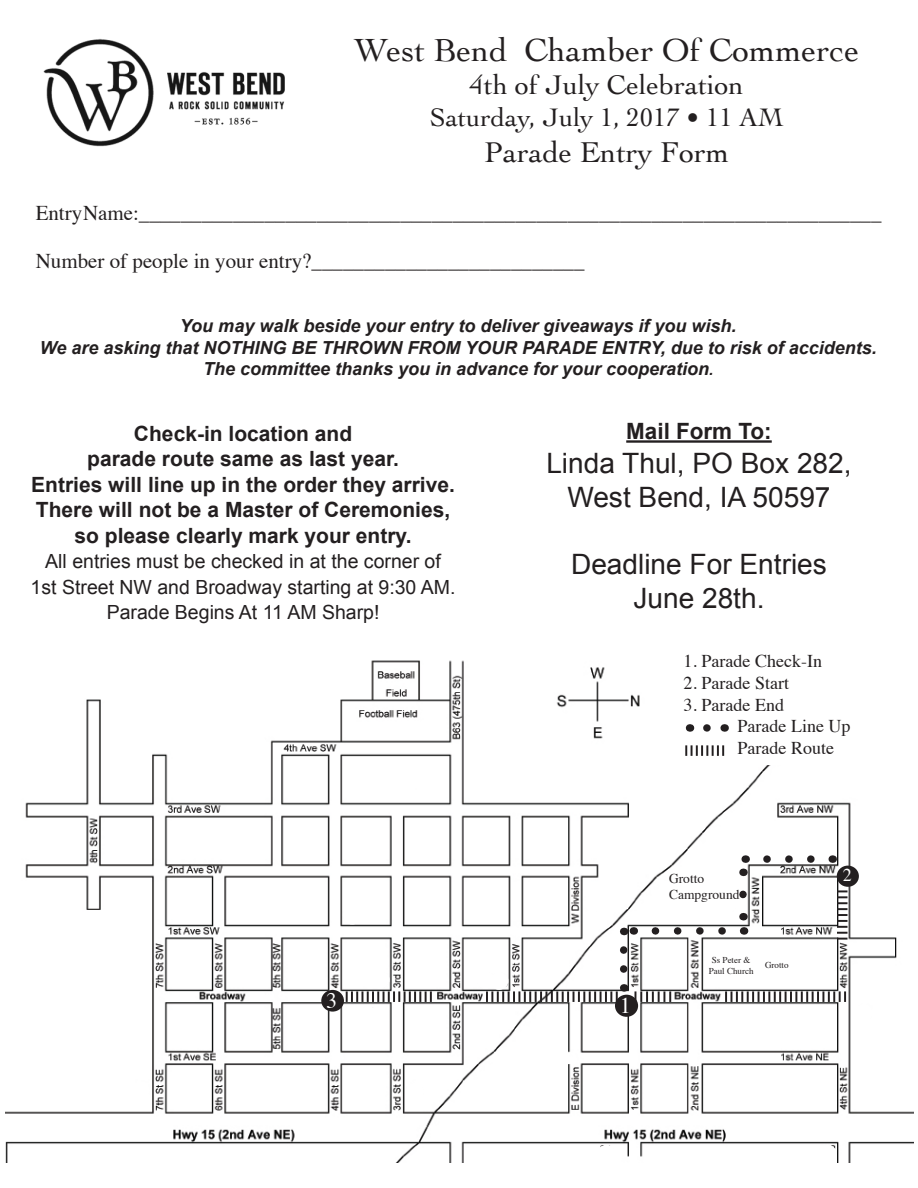
<style>
.page{position:relative;width:918px;height:1188px;background:#fff}
.page>*{position:absolute;margin:0;border:0;box-sizing:border-box;transform-origin:0 0}
.t1{font:33.6px "Cochin";color:#231f20}
.t2{font:30px "Cochin";color:#231f20}
.t3{font:28.35px "Cochin";color:#231f20}
.t4{font:28.05px "Arial";color:#231f20}
.t5{font:26.55px "Cochin";color:#231f20}
.t6{font:700 22.5px "Arial";color:#231f20}
.t7{font:22.35px "Times";color:#fff}
.t8{font:21.9px "Times";color:#fff}
.t9{font:700 21px "Arial";color:#231f20}
.t10{font:21px "Times";color:#231f20}
.t11{font:19.5px "Arial";color:#231f20}
.t12{font:italic 700 18px "Arial";color:#231f20}
.t13{font:18px "Times";color:#231f20}
.t14{font:18px "Times";color:#fff}
.t15{font:13.5px "Times";color:#231f20}
.t16{font:9px/10.8px "Times";color:#231f20;text-align:center}
.s1{font-size:15px}
</style>
<div class="page">
<hr style="left:626px;top:440px;width:146px;height:3px;background:#231f20">
<img style="left:43px;top:39px;width:111px;height:108px">
<img style="left:167px;top:72px;width:118px;height:53px">
<img style="left:5px;top:660px;width:909px;height:503px">
<div style="left:705px;top:956px;width:52px;height:27px;background:#fff"></div>
<div style="left:765px;top:950px;width:67px;height:30px;background:#fff"></div>
<div style="left:343px;top:907px;width:19px;height:17px;background:#fff;border-radius:50%"></div>
<div style="left:360px;top:971px;width:19px;height:18px;background:#fff;border-radius:50%"></div>
<div style="left:371px;top:971px;width:19px;height:18px;background:#fff;border-radius:50%"></div>
<div style="left:359px;top:1006px;width:19px;height:18px;background:#fff;border-radius:50%"></div>
<div style="left:131px;top:1081px;width:19px;height:18px;background:#fff;border-radius:50%"></div>
<div style="left:476px;top:971px;width:19px;height:18px;background:#fff;border-radius:50%"></div>
<div style="left:490px;top:972px;width:18px;height:18px;background:#fff;border-radius:50%"></div>
<div style="left:406px;top:1083px;width:18px;height:18px;background:#fff;border-radius:50%"></div>
<div style="left:584px;top:895px;width:19px;height:18px;background:#fff;border-radius:50%"></div>
<div style="left:718px;top:896px;width:19px;height:18px;background:#fff;border-radius:50%"></div>
<div style="left:854px;top:1004px;width:19px;height:18px;background:#fff;border-radius:50%"></div>
<div style="left:402px;top:772px;width:19px;height:18px;background:#fff;border-radius:50%"></div>
<div style="left:343px;top:758px;width:19px;height:18px;background:#fff;border-radius:50%"></div>
<div style="left:597px;top:1145px;width:19px;height:18px;background:#fff;border-radius:50%"></div>
<div style="left:818px;top:1145px;width:19px;height:18px;background:#fff;border-radius:50%"></div>
<div style="left:321px;top:990px;width:23px;height:22px;background:#231f20;border-radius:50%"></div>
<div style="left:615px;top:995px;width:23px;height:22px;background:#231f20;border-radius:50%"></div>
<div style="left:837px;top:866px;width:22px;height:21px;background:#231f20;border-radius:50%"></div>
<svg style="left:620px;top:941px;width:7px;height:28px"></svg>
<svg style="left:655px;top:927px;width:78px;height:8px"></svg>
<svg style="left:739px;top:883px;width:8px;height:12px"></svg>
<svg style="left:767px;top:855px;width:54px;height:8px"></svg>
<div style="left:684px;top:654px;width:206px;height:111px;background:#fff"></div>
<svg style="left:707px;top:724px;width:4px;height:8px"></svg>
<svg style="left:685px;top:745px;width:39px;height:11px"></svg>
<svg style="left:346px;top:991px;width:86px;height:11px"></svg>
<svg style="left:486px;top:991px;width:132px;height:11px"></svg>
<svg style="left:635px;top:991px;width:36px;height:11px"></svg>
<svg style="left:725px;top:991px;width:121px;height:11px"></svg>
<svg style="left:837px;top:890px;width:11px;height:50px"></svg>
<p class="t1" style="left:354px;top:27px;width:507px">West Bend Chamber Of Commerce</p>
<p class="t3" style="left:470px;top:66px;width:276px">4th of July Celebration</p>
<p class="t5" style="left:430px;top:100px;width:355px">Saturday, July 1, 2017 • 11 AM</p>
<p class="t2" style="left:484px;top:132px;width:246px">Parade Entry Form</p>
<p class="t10" style="left:36px;top:194px;width:847px">Entry Name:_______________________________________________________________________</p>
<p class="t10" style="left:36px;top:241px;width:550px">Number of people in your entry?__________________________</p>
<p class="t12" style="left:180px;top:314px;width:558px">You may walk beside your entry to deliver giveaways if you wish.</p>
<p class="t12" style="left:40px;top:335px;width:839px">We are asking that NOTHING BE THROWN FROM YOUR PARADE ENTRY, due to risk of accidents.</p>
<p class="t12" style="left:203px;top:357px;width:512px">The committee thanks you in advance for your cooperation<span class="s1">.</span></p>
<p class="t9" style="left:134px;top:419px;width:220px">Check-in location and</p>
<p class="t9" style="left:87px;top:445px;width:313px">parade route same as last year.</p>
<p class="t9" style="left:31px;top:470px;width:425px">Entries will line up in the order they arrive.</p>
<p class="t9" style="left:36px;top:496px;width:416px">There will not be a Master of Ceremonies,</p>
<p class="t9" style="left:75px;top:521px;width:338px">so please clearly mark your entry.</p>
<p class="t11" style="left:45px;top:549px;width:397px">All entries must be checked in at the corner of</p>
<p class="t11" style="left:31px;top:574px;width:426px">1st Street NW and Broadway starting at 9:30 AM.</p>
<p class="t11" style="left:107px;top:600px;width:274px">Parade Begins At 11 AM Sharp!</p>
<p class="t6" style="left:626px;top:416px;width:147px">Mail Form To:</p>
<p class="t4" style="left:546px;top:445px;width:307px">Linda Thul, PO Box 282,</p>
<p class="t4" style="left:567px;top:478px;width:265px">West Bend, IA 50597</p>
<p class="t4" style="left:571px;top:546px;width:257px">Deadline For Entries</p>
<p class="t4" style="left:633px;top:579px;width:133px">June 28th.</p>
<p class="t13" style="left:684px;top:645px;width:140px">1. Parade Check-In</p>
<p class="t13" style="left:684px;top:666px;width:107px">2. Parade Start</p>
<p class="t13" style="left:684px;top:688px;width:102px">3. Parade End</p>
<p class="t13" style="left:738px;top:709px;width:114px">Parade Line Up</p>
<p class="t13" style="left:738px;top:731px;width:98px">Parade Route</p>
<p class="t15" style="left:669px;top:866px;width:37px">Grotto</p>
<p class="t15" style="left:669px;top:882px;width:72px">Campground</p>
<p class="t16" style="left:709px;top:954px;width:46px">Ss Peter &amp;<br>Paul Church</p>
<p class="t16" style="left:765px;top:959px;width:25px">Grotto</p>
<p class="t14" style="left:843px;top:858px;width:10px">2</p>
<p class="t8" style="left:326px;top:980px;width:12px">3</p>
<p class="t7" style="left:620px;top:985px;width:13px">1</p>
</div>
